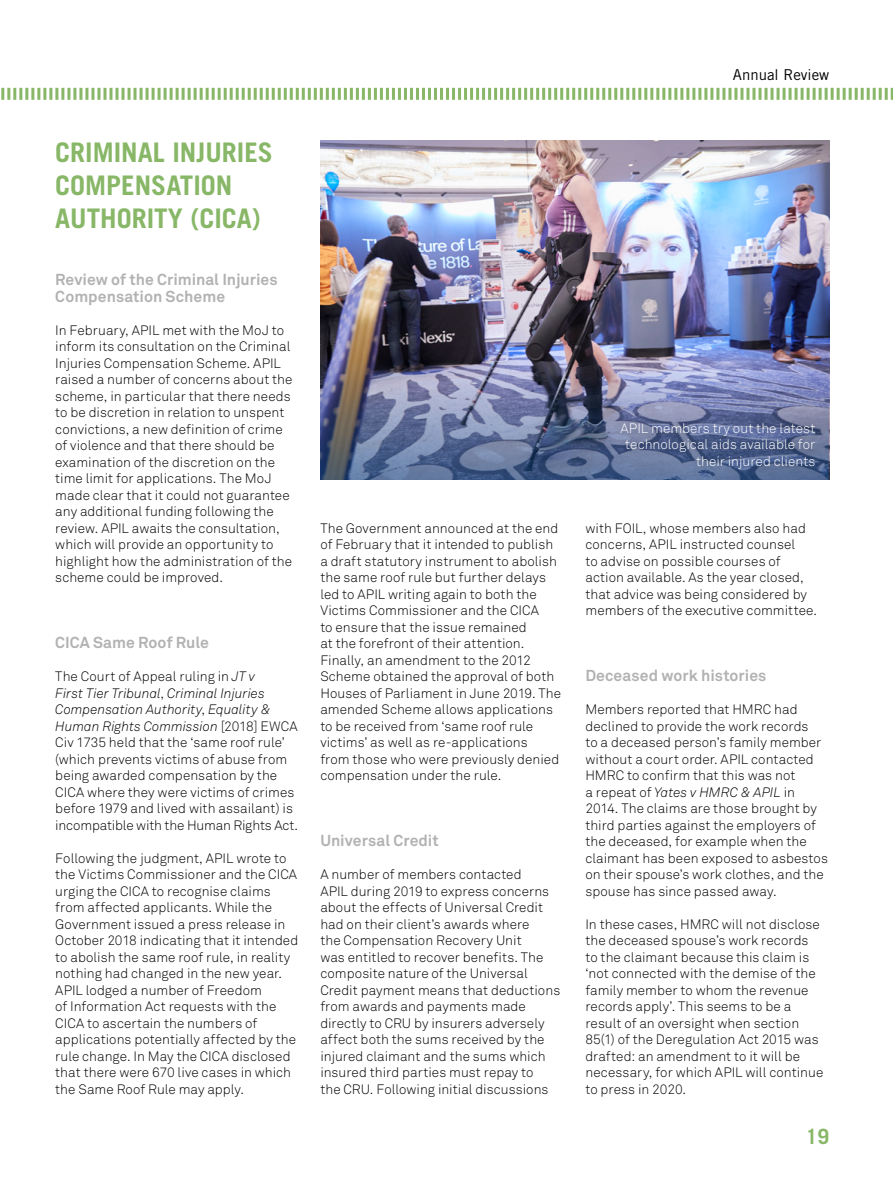
<style>
.page{position:relative;width:893px;height:1191px;background:#fff}
.page>*{position:absolute;margin:0;border:0;box-sizing:border-box;transform-origin:0 0}
.t1{font:700 27px/33px "Trade Gothic";color:#88b767}
.t2{font:700 21px "Trade Gothic";color:#88b767}
.t3{font:700 15.75px/16.5px "Akkurat";color:#b3b2b2}
.t4{font:15px "Trade Gothic";color:#000}
.t5{font:300 13.5px/16.5px "Akkurat";letter-spacing:.005em;color:#000}
.t6{font:300 13.5px/16.5px "Akkurat";letter-spacing:.005em;color:#fff;text-align:right}
.s1{font-style:italic}
</style>
<div class="page">
<img style="left:320px;top:140px;width:509px;height:217px">
<img style="left:320px;top:357px;width:509px;height:123px">
<div style="left:612px;top:414px;width:211px;height:63px;background:#000;opacity:.4"></div>
<svg style="left:1px;top:88px;width:892px;height:12px"></svg>
<h1 class="t1" style="left:55px;top:135px;width:219px">CRIMINAL INJURIES<br>COMPENSATION<br>AUTHORITY (CICA)</h1>
<p class="t3" style="left:55px;top:271px;width:224px">Review of the Criminal Injuries<br>Compensation Scheme</p>
<p class="t5" style="left:55px;top:322px;width:239px">In February, APIL met with the MoJ to inform its consultation on the Criminal Injuries Compensation Scheme. APIL raised a number of concerns about the scheme, in particular that there needs to be discretion in relation to unspent convictions, a new definition of crime of violence and that there should be examination of the discretion on the time limit for applications. The MoJ made clear that it could not guarantee any additional funding following the review. APIL awaits the consultation, which will provide an opportunity to highlight how the administration of the scheme could be improved.</p>
<p class="t3" style="left:55px;top:634px;width:155px">CICA Same Roof Rule</p>
<p class="t5" style="left:55px;top:668px;width:244px">The Court of Appeal ruling in <span class="s1">JT v<br>First Tier Tribunal</span>, <span class="s1">Criminal Injuries Compensation Authority</span>, <span class="s1">Equality &amp; Human Rights Commission</span> [2018] EWCA Civ 1735 held that the ‘same roof rule’ (which prevents victims of abuse from being awarded compensation by the CICA where they were victims of crimes before 1979 and lived with assailant) is incompatible with the Human Rights Act.</p>
<p class="t5" style="left:55px;top:850px;width:245px">Following the judgment, APIL wrote to the Victims Commissioner and the CICA urging the CICA to recognise claims from affected applicants. While the Government issued a press release in October 2018 indicating that it intended to abolish the same roof rule, in reality nothing had changed in the new year.<br>APIL lodged a number of Freedom<br>of Information Act requests with the CICA to ascertain the numbers of applications potentially affected by the rule change. In May the CICA disclosed that there were 670 live cases in which the Same Roof Rule may apply.</p>
<p class="t5" style="left:320px;top:520px;width:242px">The Government announced at the end of February that it intended to publish a draft statutory instrument to abolish the same roof rule but further delays led to APIL writing again to both the Victims Commissioner and the CICA<br>to ensure that the issue remained<br>at the forefront of their attention.<br>Finally, an amendment to the 2012<br>Scheme obtained the approval of both Houses of Parliament in June 2019. The amended Scheme allows applications to be received from ‘same roof rule victims’ as well as re-applications<br>from those who were previously denied compensation under the rule.</p>
<p class="t3" style="left:320px;top:832px;width:120px">Universal Credit</p>
<p class="t5" style="left:320px;top:866px;width:241px">A number of members contacted<br>APIL during 2019 to express concerns about the effects of Universal Credit had on their client’s awards where<br>the Compensation Recovery Unit<br>was entitled to recover benefits. The composite nature of the Universal Credit payment means that deductions from awards and payments made directly to CRU by insurers adversely affect both the sums received by the injured claimant and the sums which insured third parties must repay to<br>the CRU. Following initial discussions</p>
<p class="t4" style="left:733px;top:66px;width:98px">Annual Review</p>
<p class="t6" style="left:620px;top:420px;width:196px">APIL members try out the latest technological aids available for their injured clients</p>
<p class="t5" style="left:585px;top:520px;width:233px">with FOIL, whose members also had concerns, APIL instructed counsel<br>to advise on possible courses of action available. As the year closed, that advice was being considered by members of the executive committee.</p>
<p class="t3" style="left:585px;top:667px;width:182px">Deceased work histories</p>
<p class="t5" style="left:585px;top:701px;width:244px">Members reported that HMRC had declined to provide the work records<br>to a deceased person’s family member without a court order. APIL contacted HMRC to confirm that this was not<br>a repeat of <span class="s1">Yates v HMRC &amp; APIL</span> in 2014. The claims are those brought by third parties against the employers of the deceased, for example when the claimant has been exposed to asbestos on their spouse’s work clothes, and the spouse has since passed away.</p>
<p class="t5" style="left:585px;top:916px;width:239px">In these cases, HMRC will not disclose the deceased spouse’s work records to the claimant because this claim is ‘not connected with the demise of the family member to whom the revenue records apply’. This seems to be a result of an oversight when section 85(1) of the Deregulation Act 2015 was drafted: an amendment to it will be necessary, for which APIL will continue to press in 2020.</p>
<h2 class="t2" style="left:806px;top:1123px;width:25px">19</h2>
</div>
